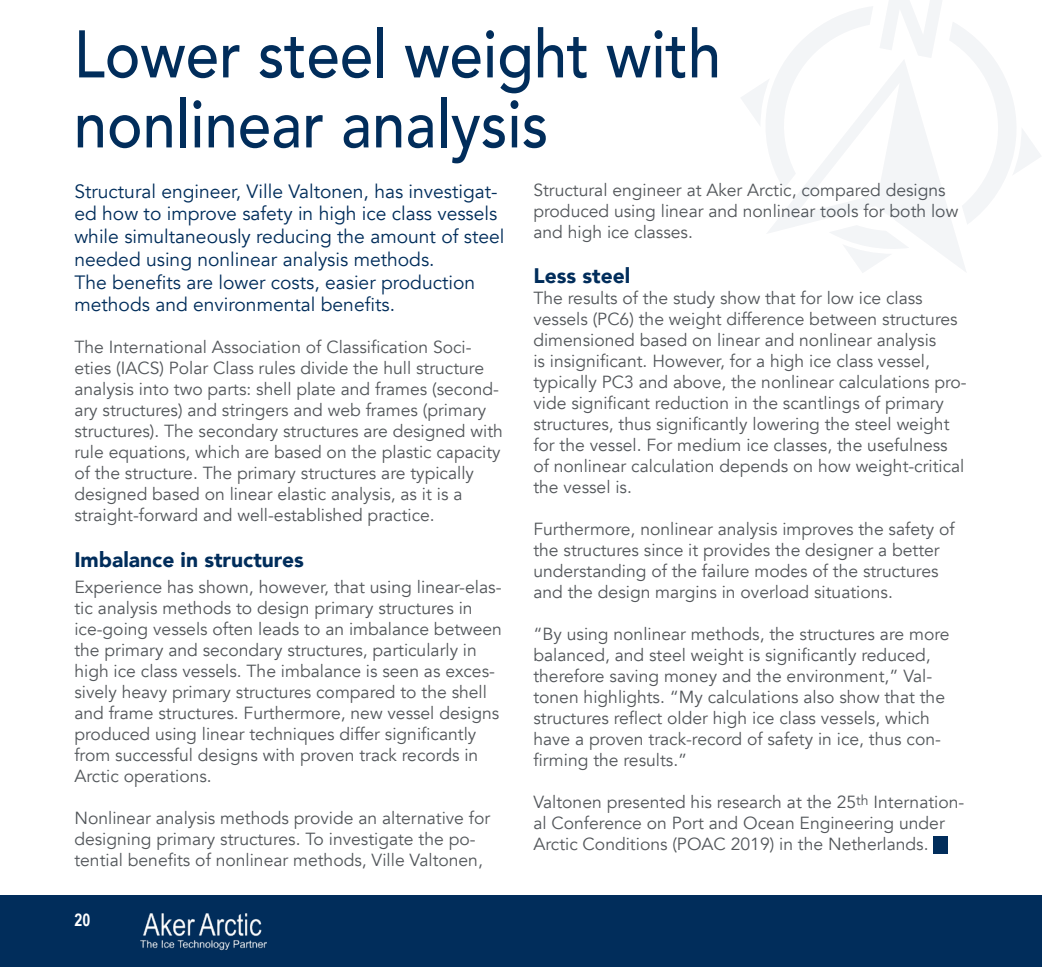
<style>
.page{position:relative;width:1042px;height:967px;background:#fff}
.page>*{position:absolute;margin:0;border:0;box-sizing:border-box;transform-origin:0 0}
.t1{font:500 66.5px/70px "Avenir";color:#012d5b;scale:.9 1}
.t2{font:900 21px "Avenir";color:#012d5b}
.t3{font:19.25px/22.8px "Avenir";color:#012d5b}
.t4{font:17.5px/21px "Avenir";color:#53575b}
.t5{font:700 17.5px "Arial Narrow";color:#fff}
</style>
<div class="page">
<div style="left:0;top:895px;width:1042px;height:72px;background:#012d5b"></div>
<img style="left:141px;top:913px;width:125px;height:38px">
<div style="left:933px;top:836px;width:14px;height:17px;background:#012d5b"></div>
<svg style="left:741px;top:0;width:300px;height:273px"></svg>
<h1 class="t1" style="left:74px;top:16px;width:721px">Lower steel weight with nonlinear analysis</h1>
<p class="t3" style="left:74px;top:180px;width:431px">Structural engineer, Ville Valtonen, has investigat&shy;ed how to improve safety in high ice class vessels while simultaneously reducing the amount of steel needed using nonlinear analysis methods.<br>The benefits are lower costs, easier production methods and environmental benefits.</p>
<p class="t4" style="left:74px;top:337px;width:430px">The International Association of Classification Soci&shy;eties (IACS) Polar Class rules divide the hull structure analysis into two parts: shell plate and frames (second&shy;ary structures) and stringers and web frames (primary structures). The secondary structures are designed with rule equations, which are based on the plastic capacity of the structure. The primary structures are typically designed based on linear elastic analysis, as it is a straight-forward and well-established practice.</p>
<p class="t2" style="left:74px;top:541px;width:231px">Imbalance in structures</p>
<p class="t4" style="left:74px;top:577px;width:429px">Experience has shown, however, that using linear-elas&shy;tic analysis methods to design primary structures in ice-going vessels often leads to an imbalance between the primary and secondary structures, particularly in high ice class vessels. The imbalance is seen as exces&shy;sively heavy primary structures compared to the shell and frame structures. Furthermore, new vessel designs produced using linear techniques differ significantly from successful designs with proven track records in Arctic operations.</p>
<p class="t4" style="left:74px;top:808px;width:417px">Nonlinear analysis methods provide an alternative for designing primary structures. To investigate the po&shy;tential benefits of nonlinear methods, Ville Valtonen,</p>
<p class="t5" style="left:74px;top:907px;width:17px">20</p>
<p class="t4" style="left:533px;top:180px;width:426px">Structural engineer at Aker Arctic, compared designs produced using linear and nonlinear tools for both low and high ice classes.</p>
<p class="t2" style="left:533px;top:258px;width:98px">Less steel</p>
<p class="t4" style="left:533px;top:288px;width:435px">The results of the study show that for low ice class vessels (PC6) the weight difference between structures dimensioned based on linear and nonlinear analysis<br>is insignificant. However, for a high ice class vessel, typically PC3 and above, the nonlinear calculations pro&shy;vide significant reduction in the scantlings of primary structures, thus significantly lowering the steel weight for the vessel. For medium ice classes, the usefulness of nonlinear calculation depends on how weight-critical the vessel is.</p>
<p class="t4" style="left:533px;top:519px;width:423px">Furthermore, nonlinear analysis improves the safety of the structures since it provides the designer a better understanding of the failure modes of the structures and the design margins in overload situations.</p>
<p class="t4" style="left:533px;top:624px;width:418px">“By using nonlinear methods, the structures are more balanced, and steel weight is significantly reduced, therefore saving money and the environment,” Val&shy;tonen highlights. “My calculations also show that the structures reflect older high ice class vessels, which have a proven track-record of safety in ice, thus con&shy;firming the results.”</p>
<p class="t4" style="left:533px;top:792px;width:432px">Valtonen presented his research at the 25<sup>th</sup> Internation&shy;al Conference on Port and Ocean Engineering under<br>Arctic Conditions (POAC 2019) in the Netherlands.</p>
</div>
